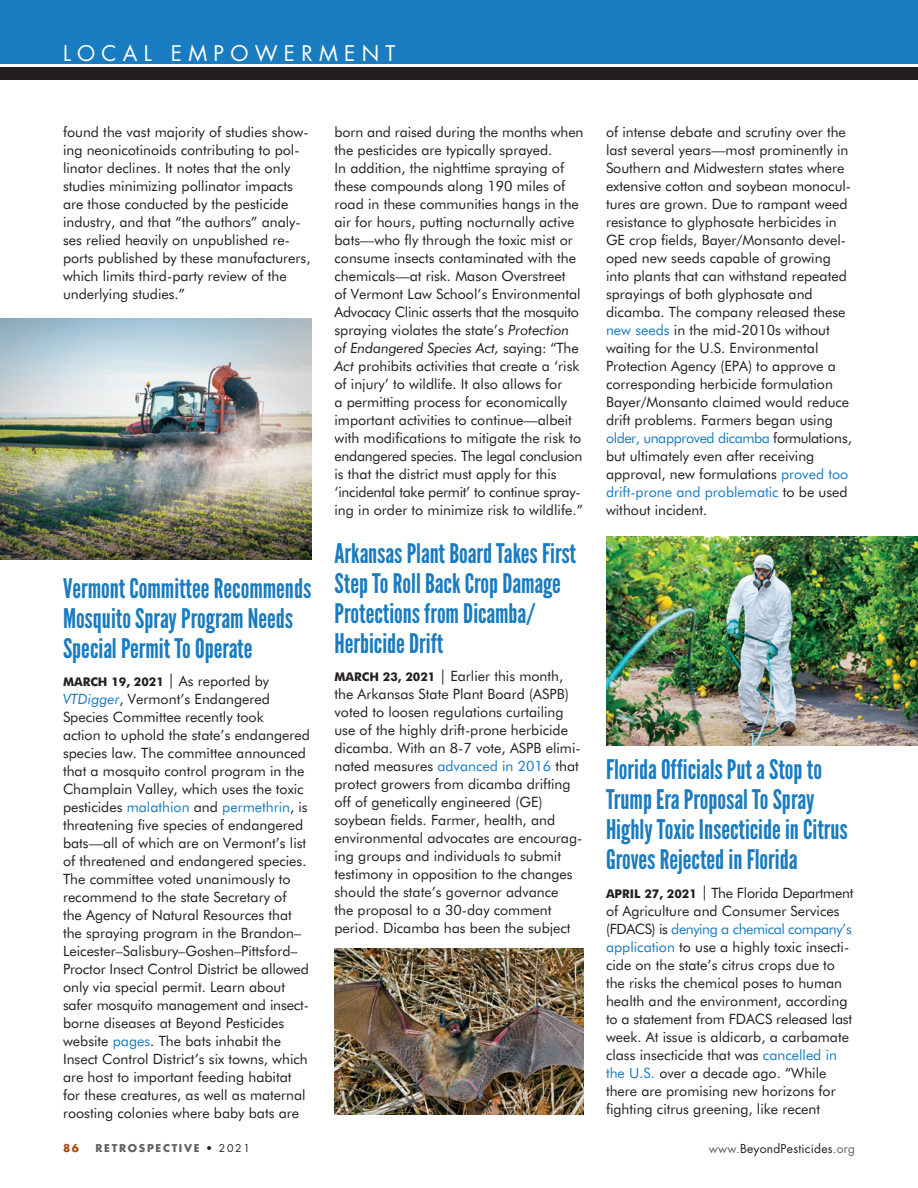
<style>
.page{position:relative;width:918px;height:1188px;background:#fff}
.page>*{position:absolute;margin:0;border:0;box-sizing:border-box;transform-origin:0 0}
.t1{font:27px/30px "League Gothic";color:#197bc0}
.t2{font:21px "Futura Std";letter-spacing:.3em;color:#fff}
.t3{font:14.25px/18px "Futura BT";color:#231f20}
.t4{font:12px "Futura Std";letter-spacing:.02em;color:#231f20}
.t5{font:700 12px "Futura BT";color:#231f20}
.t6{font:700 10.5px "Futura Std";letter-spacing:.16em;color:#636366}
.t7{font:700 10.5px "Futura Std";color:#a84b0d}
.s1{font-style:italic}
.s2{font-weight:700;font-size:12px}
.s3{font-size:15px}
.s4{color:#197bc0}
.s5{font-style:italic;color:#197bc0}
.s6{font-weight:400;color:#231f20}
.s7{color:#636366}
</style>
<div class="page">
<div style="left:0;top:67px;width:918px;height:12px;background:#231f20"></div>
<div style="left:0;top:0;width:918px;height:64px;background:#197bc0"></div>
<img style="left:334px;top:949px;width:250px;height:165px">
<img style="left:606px;top:536px;width:312px;height:210px">
<img style="left:0;top:319px;width:312px;height:240px">
<h2 class="t2" style="left:63px;top:39px;width:334px">local empowerment</h2>
<p class="t3" style="left:63px;top:123px;width:249px">found the vast majority of studies show&shy;ing neonicotinoids contributing to pol&shy;linator declines. It notes that the only studies minimizing pollinator impacts are those conducted by the pesticide industry, and that “the authors” analy&shy;ses relied heavily on unpublished re&shy;ports published by these manufacturers, which limits third-party review of the underlying studies.”</p>
<p class="t3" style="left:335px;top:123px;width:250px">born and raised during the months when the pesticides are typically sprayed.<br>In addition, the nighttime spraying of these compounds along 190 miles of road in these communities hangs in the air for hours, putting nocturnally active bats—who fly through the toxic mist or consume insects contaminated with the chemicals—at risk. Mason Overstreet<br>of Vermont Law School’s Environmental Advocacy Clinic asserts that the mosquito spraying violates the state’s <span class="s1">Protection of Endangered Species Act,</span> saying: “The <span class="s1">Act</span> prohibits activities that create a ‘risk of injury’ to wildlife. It also allows for<br>a permitting process for economically important activities to continue—albeit with modifications to mitigate the risk to endangered species. The legal conclusion is that the district must apply for this ‘incidental take permit’ to continue spray&shy;ing in order to minimize risk to wildlife.”</p>
<h1 class="t1" style="left:334px;top:538px;width:243px">Arkansas Plant Board Takes First<br>Step To Roll Back Crop Damage<br>Protections from Dicamba/<br>Herbicide Drift</h1>
<p class="t5" style="left:334px;top:670px;width:29px">MARCH</p>
<h1 class="t1" style="left:63px;top:573px;width:250px">Vermont Committee Recommends<br>Mosquito Spray Program Needs<br>Special Permit To Operate</h1>
<p class="t5" style="left:63px;top:675px;width:29px">MARCH</p>
<p class="t3" style="left:335px;top:667px;width:249px;text-indent:48px"><span class="s2">23, 2021</span> <span class="s3">|</span> Earlier this month, the Arkansas State Plant Board (ASPB) voted to loosen regulations curtailing use of the highly drift-prone herbicide dicamba. With an 8-7 vote, ASPB elimi&shy;nated measures <span class="s4">advanced in 2016</span> that protect growers from dicamba drifting off of genetically engineered (GE) soybean fields. Farmer, health, and environmental advocates are encourag&shy;ing groups and individuals to submit testimony in opposition to the changes should the state’s governor advance<br>the proposal to a 30-day comment period. Dicamba has been the subject</p>
<p class="t3" style="left:63px;top:672px;width:249px;text-indent:48px"><span class="s2">19, 2021</span> <span class="s3">|</span> As reported by <span class="s5">VTDigger</span>, Vermont’s Endangered Species Committee recently took<br>action to uphold the state’s endangered species law. The committee announced that a mosquito control program in the Champlain Valley, which uses the toxic pesticides <span class="s4">malathion</span> and <span class="s4">permethrin</span>, is threatening five species of endangered bats—all of which are on Vermont’s list of threatened and endangered species.<br>The committee voted unanimously to recommend to the state Secretary of<br>the Agency of Natural Resources that the spraying program in the Brandon– Leicester–Salisbury–Goshen–Pittsford– Proctor Insect Control District be allowed only via special permit. Learn about safer mosquito management and insect&shy;borne diseases at Beyond Pesticides website <span class="s4">pages</span>. The bats inhabit the Insect Control District’s six towns, which are host to important feeding habitat for these creatures, as well as maternal roosting colonies where baby bats are</p>
<p class="t3" style="left:606px;top:123px;width:248px">of intense debate and scrutiny over the last several years—most prominently in Southern and Midwestern states where extensive cotton and soybean monocul&shy;tures are grown. Due to rampant weed resistance to glyphosate herbicides in GE crop fields, Bayer/Monsanto devel&shy;oped new seeds capable of growing into plants that can withstand repeated sprayings of both glyphosate and dicamba. The company released these <span class="s4">new seeds</span> in the mid-2010s without waiting for the U.S. Environmental Protection Agency (EPA) to approve a corresponding herbicide formulation Bayer/Monsanto claimed would reduce drift problems. Farmers began using <span class="s4">older, unapproved dicamba</span> formulations, but ultimately even after receiving approval, new formulations <span class="s4">proved too drift-prone and problematic</span> to be used without incident.</p>
<h1 class="t1" style="left:606px;top:755px;width:243px">Florida Officials Put a Stop to<br>Trump Era Proposal To Spray<br>Highly Toxic Insecticide in Citrus<br>Groves Rejected in Florida</h1>
<p class="t3" style="left:606px;top:884px;width:249px"><span class="s2">APRIL 27, 2021</span> <span class="s3">|</span> The Florida Department of Agriculture and Consumer Services (FDACS) is <span class="s4">denying a chemical company’s application</span> to use a highly toxic insecti&shy;cide on the state’s citrus crops due to the risks the chemical poses to human health and the environment, according to a statement from FDACS released last week. At issue is aldicarb, a carbamate class insecticide that was <span class="s4">cancelled in the U.S.</span> over a decade ago. “While there are promising new horizons for fighting citrus greening, like recent</p>
<p class="t7" style="left:63px;top:1141px;width:18px">86</p>
<p class="t6" style="left:96px;top:1141px;width:156px">RETROSPECTIVE <span class="s6">• 2021</span></p>
<p class="t4" style="left:709px;top:1141px;width:148px"><span class="s7">www.</span>BeyondPesticides<span class="s7">.org</span></p>
</div>
